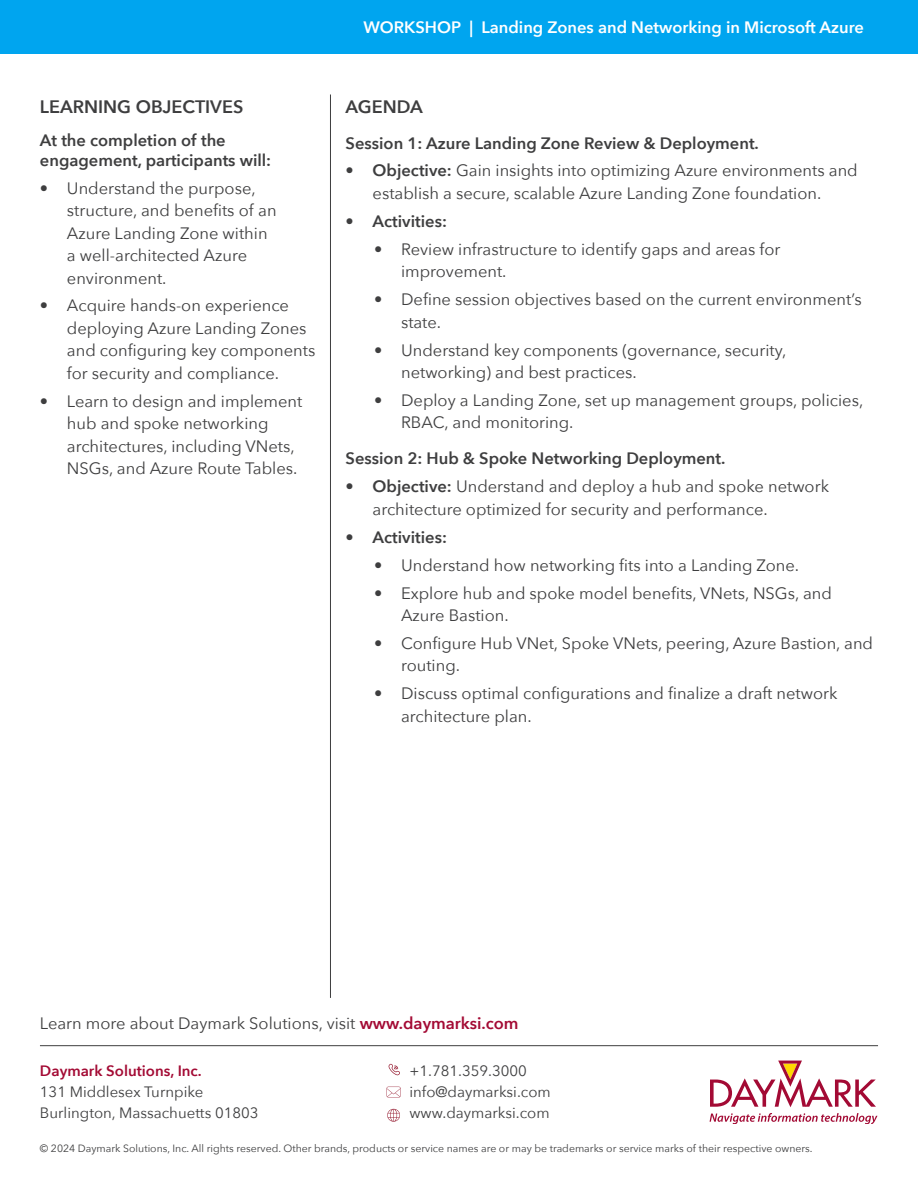
<style>
.page{position:relative;width:918px;height:1188px;background:#fff}
.page>*{position:absolute;margin:0;border:0;box-sizing:border-box;transform-origin:0 0}
.Heading{font:600 18px "Avenir Next";color:#3e3e3f}
.Body{font:16.5px/22.5px "Avenir Next";color:#3e3e3f}
.Bold{font:600 16.5px/19.8px "Avenir Next";color:#3e3e3f}
.Bold-2{font:600 16.5px "Avenir Next";color:#fff}
.Text{font:15px "Avenir Next";color:#3e3e3f}
.t1{font:600 15px "Avenir Next";color:#a30a34}
.Copyright{font:10.5px "Avenir Next";color:#3e3e3f}
.s1{font-weight:600}
.s2{font-weight:600;color:#a30a34}
</style>
<div class="page">
<hr style="left:40px;top:1045px;width:838px;height:1px;background:#3e3e3f">
<svg style="left:710px;top:1061px;width:166px;height:46px"></svg>
<svg style="left:710px;top:1113px;width:168px;height:11px"></svg>
<div style="left:0;top:0;width:918px;height:54px;background:#00a5ef"></div>
<hr style="left:330px;top:94px;width:1px;height:904px;background:#3e3e3f">
<svg style="left:388px;top:1064px;width:12px;height:11px"></svg>
<svg style="left:387px;top:1087px;width:14px;height:10px"></svg>
<svg style="left:387px;top:1109px;width:13px;height:13px"></svg>
<p class="Heading" style="left:40px;top:91px;width:205px">LEARNING OBJECTIVES</p>
<p class="Bold" style="left:40px;top:130px;width:233px">At the completion of the engagement, participants will:</p>
<p class="Body" style="left:67px;top:176px;width:211px;text-indent:-27px">• Understand the purpose, structure, and benefits of an<br>Azure Landing Zone within a well-architected Azure environment.</p>
<p class="Body" style="left:67px;top:294px;width:250px;text-indent:-27px">• Acquire hands-on experience deploying Azure Landing Zones and configuring key components for security and compliance.</p>
<p class="Body" style="left:67px;top:389px;width:237px;text-indent:-27px">• Learn to design and implement hub and spoke networking architectures, including VNets,<br>NSGs, and Azure Route Tables.</p>
<p class="Bold-2" style="left:363px;top:13px;width:502px">WORKSHOP | Landing Zones and Networking in Microsoft Azure</p>
<p class="Heading" style="left:346px;top:91px;width:79px">AGENDA</p>
<p class="Bold" style="left:346px;top:132px;width:415px">Session 1: Azure Landing Zone Review &amp; Deployment.</p>
<p class="Body" style="left:346px;top:159px;width:514px;text-align:center"><span class="s1">• Objective:</span> Gain insights into optimizing Azure environments and establish a secure, scalable Azure Landing Zone foundation.</p>
<p class="Bold" style="left:346px;top:211px;width:103px">• Activities:</p>
<p class="Body" style="left:401px;top:237px;width:381px;text-indent:-27px">• Review infrastructure to identify gaps and areas for improvement.</p>
<p class="Body" style="left:401px;top:287px;width:462px;text-indent:-27px">• Define session objectives based on the current environment’s state.</p>
<p class="Body" style="left:401px;top:338px;width:387px;text-indent:-27px">• Understand key components (governance, security, networking) and best practices.</p>
<p class="Body" style="left:401px;top:388px;width:464px;text-indent:-27px">• Deploy a Landing Zone, set up management groups, policies,<br>RBAC, and monitoring.</p>
<p class="Bold" style="left:346px;top:448px;width:381px">Session 2: Hub &amp; Spoke Networking Deployment.</p>
<p class="Body" style="left:373px;top:475px;width:458px;text-indent:-27px"><span class="s1">• Objective:</span> Understand and deploy a hub and spoke network architecture optimized for security and performance.</p>
<p class="Bold" style="left:346px;top:527px;width:103px">• Activities:</p>
<p class="Body" style="left:374px;top:553px;width:427px">• Understand how networking fits into a Landing Zone.</p>
<p class="Body" style="left:401px;top:581px;width:432px;text-indent:-27px">• Explore hub and spoke model benefits, VNets, NSGs, and<br>Azure Bastion.</p>
<p class="Body" style="left:401px;top:631px;width:474px;text-indent:-27px">• Configure Hub VNet, Spoke VNets, peering, Azure Bastion, and routing.</p>
<p class="Body" style="left:401px;top:682px;width:438px;text-indent:-27px">• Discuss optimal configurations and finalize a draft network architecture plan.</p>
<p class="Body" style="left:40px;top:1011px;width:480px">Learn more about Daymark Solutions, visit <span class="s2">www.daymarksi.com</span></p>
<p class="t1" style="left:40px;top:1057px;width:163px">Daymark Solutions, Inc.</p>
<p class="Text" style="left:40px;top:1079px;width:165px">131 Middlesex Turnpike</p>
<p class="Text" style="left:40px;top:1100px;width:220px">Burlington, Massachuetts 01803</p>
<p class="Text" style="left:409px;top:1058px;width:119px">+1.781.359.3000</p>
<p class="Text" style="left:409px;top:1079px;width:143px">info@daymarksi.com</p>
<p class="Text" style="left:409px;top:1100px;width:142px">www.daymarksi.com</p>
<p class="Copyright" style="left:40px;top:1139px;width:774px">© 2024 Daymark Solutions, Inc. All rights reserved. Other brands, products or service names are or may be trademarks or service marks of their respective owners.</p>
</div>
